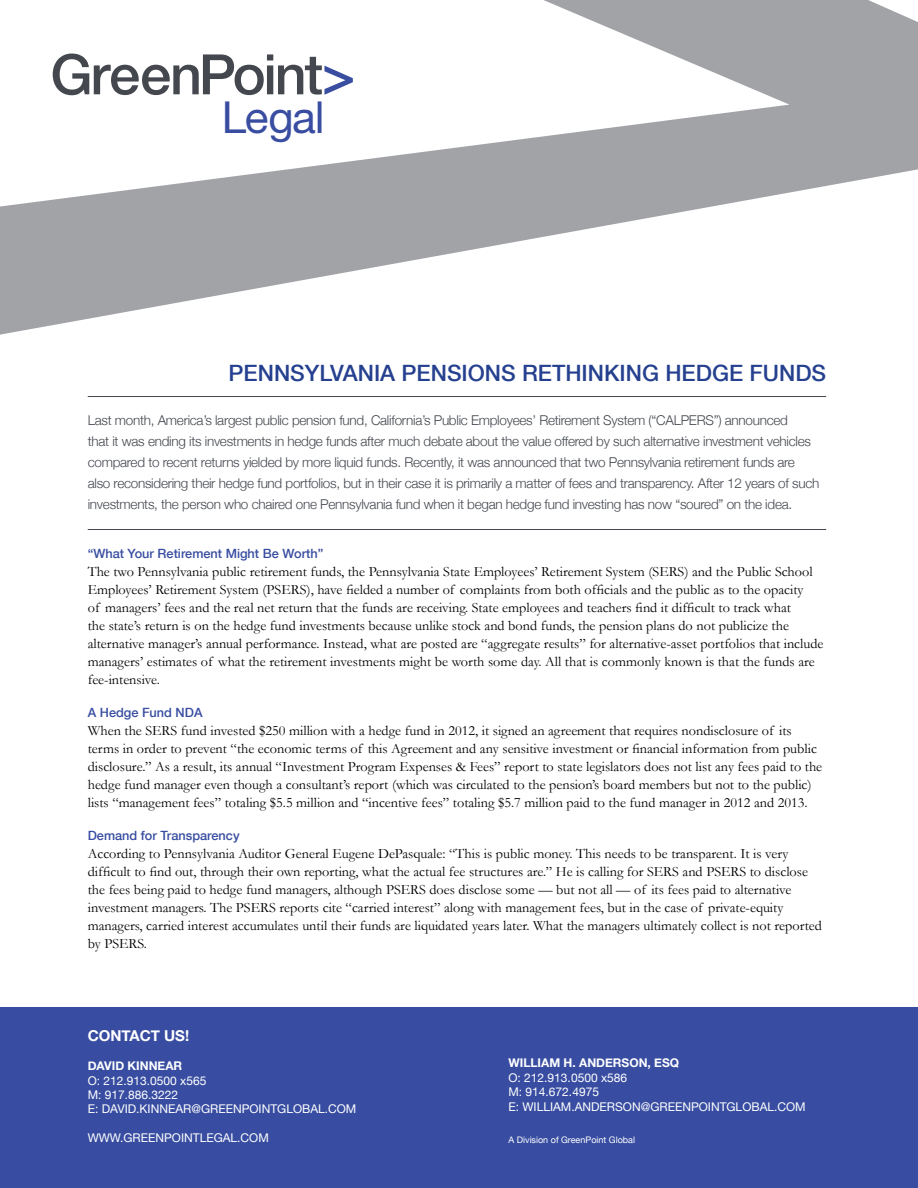
<style>
.page{position:relative;width:918px;height:1188px;background:#fff}
.page>*{position:absolute;margin:0;border:0;box-sizing:border-box;transform-origin:0 0}
.t1{font:500 55.8px "Helvetica Neue";letter-spacing:-.04em;color:#44474e}
.t2{font:44.25px "Helvetica Neue";letter-spacing:-.03em;color:#394da1}
.t3{font:500 22.5px "Helvetica Neue";color:#25408f}
.t4{font:700 15px "Helvetica Neue";color:#fff}
.t5{font:14.25px/18px "Garamond";color:#000}
.t6{font:300 13.5px/21px "Helvetica Neue";letter-spacing:-.02em;color:#43474e}
.t7{font:500 12.75px "Helvetica Neue";color:#384da1}
.t8{font:12px/14.4px "Helvetica Neue";color:#fff}
.t9{font:700 12px "Helvetica Neue";color:#fff}
.t10{font:9px "Helvetica Neue";color:#fff}
.s1{color:#394da1}
</style>
<div class="page">
<div style="left:0;top:1007px;width:918px;height:181px;background:#384da1"></div>
<svg style="left:0;top:0;width:918px;height:397px"></svg>
<hr style="left:88px;top:529px;width:738px;height:1px;background:#43474e">
<hr style="left:88px;top:396px;width:738px;height:1px;background:#43474e">
<h1 class="t1" style="left:50px;top:30px;width:307px">GreenPoint<span class="s1">&gt;</span></h1>
<h2 class="t2" style="left:222px;top:80px;width:104px">LEGAL</h2>
<h3 class="t3" style="left:229px;top:355px;width:599px">PENNSYLVANIA PENSIONS RETHINKING HEDGE FUNDS</h3>
<p class="t6" style="left:88px;top:409px;width:733px">Last month, America’s largest public pension fund, California’s Public Employees’ Retirement System (“CALPERS”) announced<br>that it was ending its investments in hedge funds after much debate about the value offered by such alternative investment vehicles compared to recent returns yielded by more liquid funds. Recently, it was announced that two Pennsylvania retirement funds are also reconsidering their hedge fund portfolios, but in their case it is primarily a matter of fees and transparency. After 12 years of such investments, the person who chaired one Pennsylvania fund when it began hedge fund investing has now “soured” on the idea.</p>
<p class="t7" style="left:88px;top:543px;width:237px">“What Your Retirement Might Be Worth”</p>
<p class="t5" style="left:88px;top:563px;width:737px">The two Pennsylvania public retirement funds, the Pennsylvania State Employees’ Retirement System (SERS) and the Public School Employees’ Retirement System (PSERS), have fielded a number of complaints from both officials and the public as to the opacity<br>of managers’ fees and the real net return that the funds are receiving. State employees and teachers find it difficult to track what<br>the state’s return is on the hedge fund investments because unlike stock and bond funds, the pension plans do not publicize the alternative manager’s annual performance. Instead, what are posted are “aggregate results” for alternative-asset portfolios that include managers’ estimates of what the retirement investments might be worth some day. All that is commonly known is that the funds are fee-intensive.</p>
<p class="t7" style="left:88px;top:702px;width:116px">A Hedge Fund NDA</p>
<p class="t5" style="left:88px;top:722px;width:736px">When the SERS fund invested $250 million with a hedge fund in 2012, it signed an agreement that requires nondisclosure of its terms in order to prevent “the economic terms of this Agreement and any sensitive investment or financial information from public disclosure.” As a result, its annual “Investment Program Expenses &amp; Fees” report to state legislators does not list any fees paid to the hedge fund manager even though a consultant’s report (which was circulated to the pension’s board members but not to the public) lists “management fees” totaling $5.5 million and “incentive fees” totaling $5.7 million paid to the fund manager in 2012 and 2013.</p>
<p class="t7" style="left:88px;top:825px;width:153px">Demand for Transparency</p>
<p class="t5" style="left:88px;top:845px;width:736px">According to Pennsylvania Auditor General Eugene DePasquale: “This is public money. This needs to be transparent. It is very difficult to find out, through their own reporting, what the actual fee structures are.” He is calling for SERS and PSERS to disclose the fees being paid to hedge fund managers, although PSERS does disclose some — but not all — of its fees paid to alternative investment managers. The PSERS reports cite “carried interest” along with management fees, but in the case of private-equity managers, carried interest accumulates until their funds are liquidated years later. What the managers ultimately collect is not reported by PSERS.</p>
<p class="t4" style="left:88px;top:1024px;width:103px">CONTACT US!</p>
<p class="t9" style="left:88px;top:1057px;width:96px">DAVID KINNEAR</p>
<p class="t8" style="left:88px;top:1074px;width:260px">O: 212.913.0500 X565<br>M: 917.886.3222<br>E: DAVID.KINNEAR@GREENPOINTGLOBAL.COM</p>
<p class="t8" style="left:88px;top:1131px;width:172px">WWW.GREE NPOINTLEGAL.COM</p>
<p class="t9" style="left:509px;top:1054px;width:172px">WILLIAM H. ANDERSON, ESQ</p>
<p class="t8" style="left:509px;top:1071px;width:120px">O: 212.913.0500 X586<br>M: 914.672.4975<br>E: WILLIA</p>
<p class="t8" style="left:561px;top:1100px;width:23px">M.AND</p>
<p class="t8" style="left:600px;top:1100px;width:116px">ERSON@GREENPOINTGL</p>
<p class="t8" style="left:742px;top:1100px;width:18px">OBAL</p>
<p class="t8" style="left:774px;top:1100px;width:33px">.COM</p>
<p class="t10" style="left:508px;top:1133px;width:128px">A DIVISION OF GREENPOINT GLOBAL</p>
</div>
